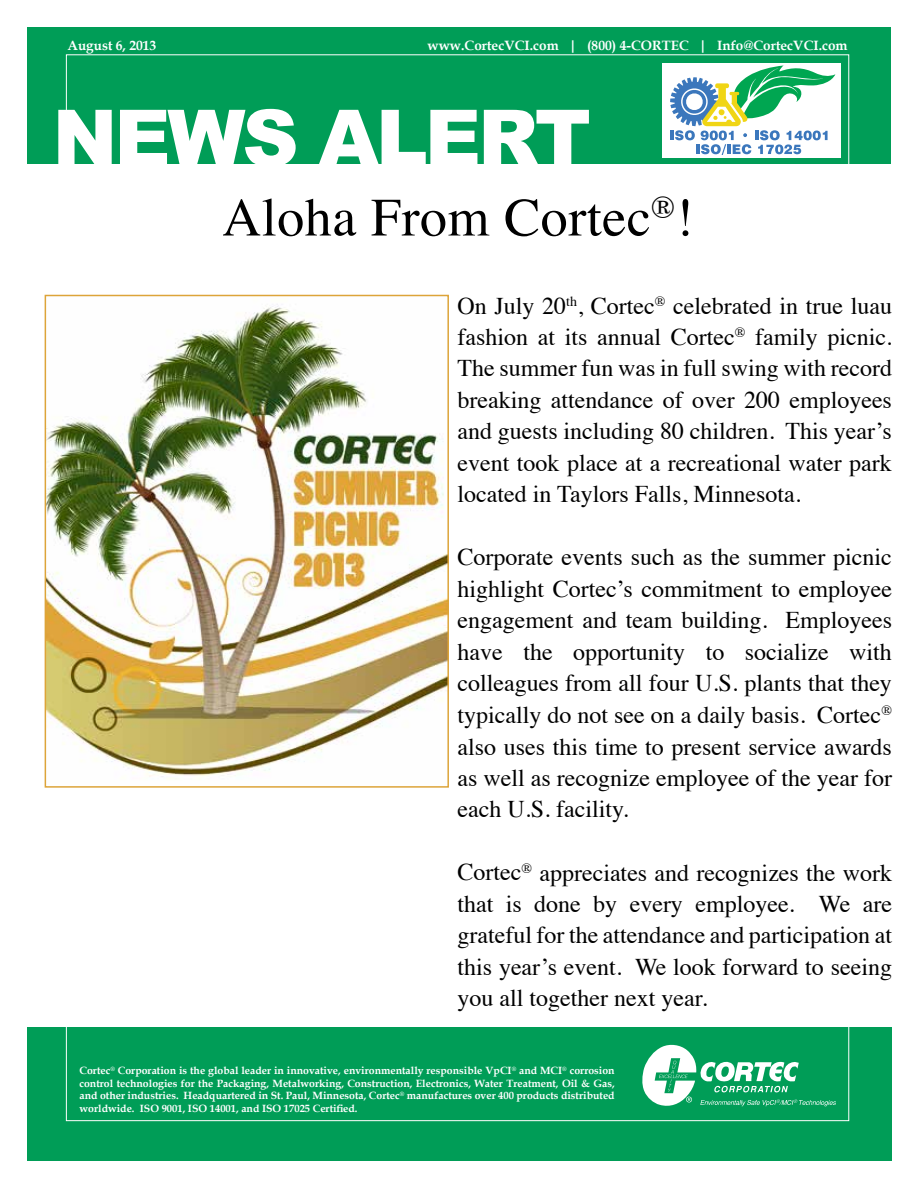
<style>
.page{position:relative;width:918px;height:1188px;background:#fff}
.page>*{position:absolute;margin:0;border:0;box-sizing:border-box;transform-origin:0 0}
.t1{font:900 78px "Arial";letter-spacing:-.04em;color:#fff}
.t2{font:54px "Times";letter-spacing:.01em;color:#000}
.t3{font:24px/31.5px "Times";color:#000;text-align:justify}
.t4{font:700 13.5px "Book Antiqua";color:#fff}
.t5{font:700 10.5px/12.6px "Book Antiqua";color:#fff;text-align:justify}
</style>
<div class="page">
<div style="left:27px;top:27px;width:864px;height:137px;background:#009d57"></div>
<div style="left:28px;top:1028px;width:864px;height:133px;background:#009d57"></div>
<svg style="left:642px;top:1044px;width:194px;height:63px"></svg>
<div style="left:662px;top:63px;width:179px;height:94px;background:#fff"></div>
<svg style="left:670px;top:65px;width:165px;height:89px"></svg>
<img style="left:48px;top:304px;width:398px;height:475px">
<div style="left:45px;top:295px;width:404px;height:493px;border:2px solid #dda439"></div>
<p class="t4" style="left:68px;top:37px;width:90px">August 6, 2013</p>
<p class="t4" style="left:428px;top:38px;width:422px">www.CortecVCI.com | (800) 4-CORTEC | Info@CortecVCI.com</p>
<h1 class="t1" style="left:52px;top:81px;width:540px">NEWS ALERT</h1>
<h2 class="t2" style="left:222px;top:167px;width:473px">Aloha From Cortec<sup>®</sup>!</h2>
<p class="t3" style="left:458px;top:288px;width:436px">On July 20<sup>th</sup>, Cortec<sup>®</sup> celebrated in true luau fashion at its annual Cortec<sup>®</sup> family picnic.<br>The summer fun was in full swing with record breaking attendance of over 200 employees and guests including 80 children. This year’s event took place at a recreational water park located in Taylors Falls, Minnesota.</p>
<p class="t3" style="left:458px;top:540px;width:436px">Corporate events such as the summer picnic highlight Cortec’s commitment to employee engagement and team building. Employees have the opportunity to socialize with colleagues from all four U.S. plants that they typically do not see on a daily basis. Cortec<sup>® </sup>also uses this time to present service awards as well as recognize employee of the year for each U.S. facility.</p>
<p class="t3" style="left:458px;top:855px;width:436px">Cortec<sup>®</sup> appreciates and recognizes the work that is done by every employee. We are grateful for the attendance and participation at this year’s event. We look forward to seeing you all together next year.</p>
<p class="t5" style="left:79px;top:1064px;width:537px">Cortec<sup>®</sup> Corporation is the global leader in innovative, environmentally responsible VpCI<sup>®</sup> and MCI<sup>®</sup> corrosion control technologies for the Packaging, Metalworking, Construction, Electronics, Water Treatment, Oil &amp; Gas, and other industries. Headquartered in St. Paul, Minnesota, Cortec<sup>®</sup> manufactures over 400 products distributed worldwide. ISO 9001, ISO 14001, and ISO 17025 Certified.</p>
</div>
